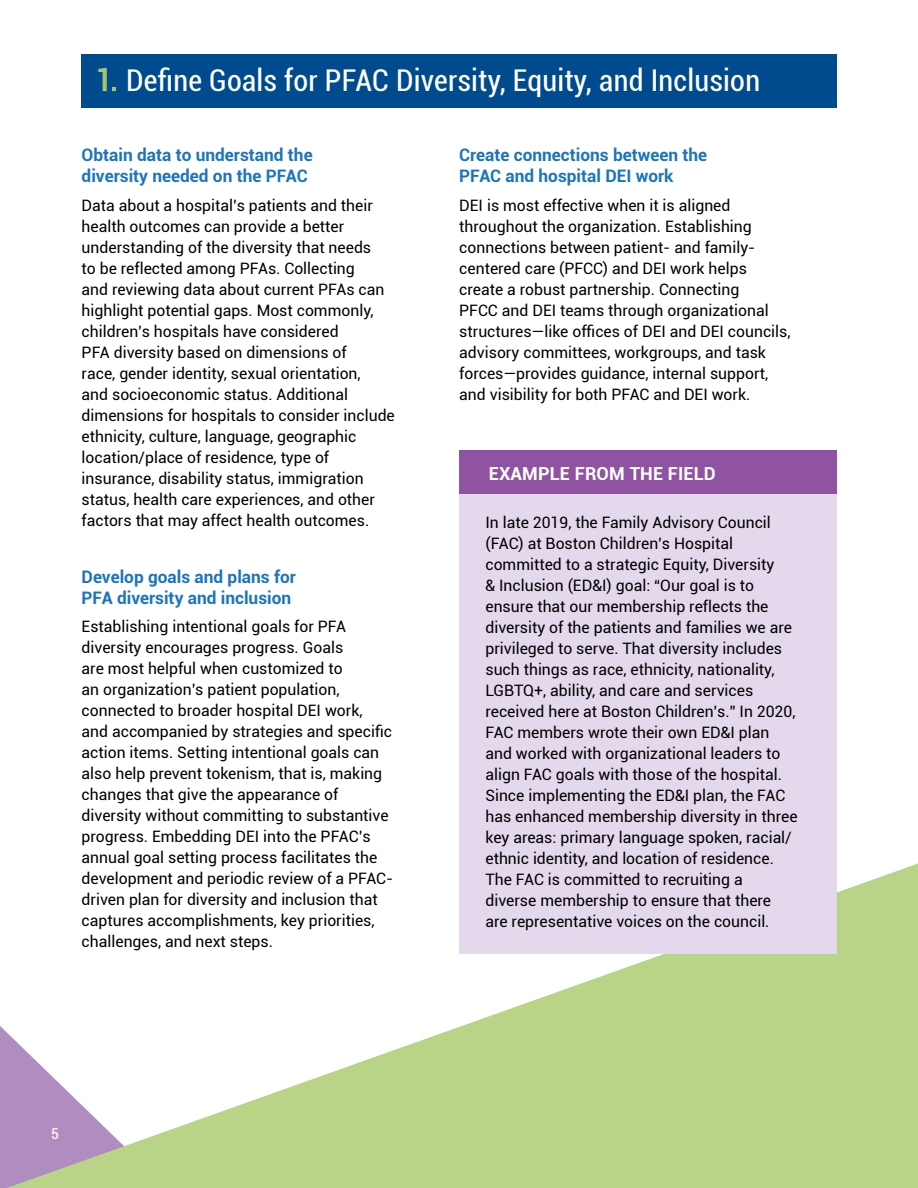
<style>
.page{position:relative;width:918px;height:1188px;background:#fff}
.page>*{position:absolute;margin:0;border:0;box-sizing:border-box;transform-origin:0 0}
.t1{font:condensed 30px "Roboto";letter-spacing:.01em;color:#fff}
.t2{font:700 18px "Roboto";letter-spacing:.01em;color:#fff}
.t3{font:700 17.25px/21px "Roboto";color:#1c75bc}
.t4{font:15.75px/21px "Roboto";color:#000}
.t5{font:condensed 15px "Roboto";color:#fff}
.s1{font-size:30.75px;color:#a9ca6b}
</style>
<div class="page">
<svg style="left:0;top:1026px;width:7px;height:162px"></svg>
<svg style="left:7px;top:864px;width:911px;height:324px;fill:#b9d387"></svg>
<div style="left:81px;top:54px;width:756px;height:54px;background:#004b8d"></div>
<div style="left:459px;top:450px;width:378px;height:504px;background:#e4d9ec"></div>
<div style="left:459px;top:450px;width:378px;height:44px;background:#8f53a1"></div>
<h1 class="t1" style="left:96px;top:59px;width:666px"><span class="s1">1.</span> Define Goals for PFAC Diversity, Equity, and Inclusion</h1>
<p class="t3" style="left:82px;top:144px;width:233px">Obtain data to understand the diversity needed on the PFAC</p>
<p class="t4" style="left:82px;top:194px;width:315px">Data about a hospital’s patients and their health outcomes can provide a better understanding of the diversity that needs<br>to be reflected among PFAs. Collecting<br>and reviewing data about current PFAs can highlight potential gaps. Most commonly, children’s hospitals have considered<br>PFA diversity based on dimensions of<br>race, gender identity, sexual orientation,<br>and socioeconomic status. Additional dimensions for hospitals to consider include ethnicity, culture, language, geographic location/place of residence, type of insurance, disability status, immigration status, health care experiences, and other factors that may affect health outcomes.</p>
<p class="t3" style="left:82px;top:566px;width:216px">Develop goals and plans for<br>PFA diversity and inclusion</p>
<p class="t4" style="left:82px;top:616px;width:313px">Establishing intentional goals for PFA diversity encourages progress. Goals<br>are most helpful when customized to<br>an organization’s patient population, connected to broader hospital DEI work,<br>and accompanied by strategies and specific action items. Setting intentional goals can also help prevent tokenism, that is, making changes that give the appearance of diversity without committing to substantive progress. Embedding DEI into the PFAC’s annual goal setting process facilitates the development and periodic review of a PFAC&shy;driven plan for diversity and inclusion that captures accomplishments, key priorities, challenges, and next steps.</p>
<p class="t3" style="left:459px;top:144px;width:250px">Create connections between the<br>PFAC and hospital DEI work</p>
<p class="t4" style="left:459px;top:194px;width:333px">DEI is most effective when it is aligned throughout the organization. Establishing connections between patient- and family&shy;centered care (PFCC) and DEI work helps create a robust partnership. Connecting<br>PFCC and DEI teams through organizational structures—like offices of DEI and DEI councils, advisory committees, workgroups, and task forces—provides guidance, internal support, and visibility for both PFAC and DEI work.</p>
<p class="t2" style="left:489px;top:461px;width:229px">EXAMPLE FROM THE FIELD</p>
<p class="t4" style="left:485px;top:511px;width:314px">In late 2019, the Family Advisory Council (FAC) at Boston Children’s Hospital committed to a strategic Equity, Diversity<br>&amp; Inclusion (ED&amp;I) goal: “Our goal is to ensure that our membership reflects the diversity of the patients and families we are privileged to serve. That diversity includes such things as race, ethnicity, nationality, LGBTQ+, ability, and care and services received here at Boston Children’s.” In 2020, FAC members wrote their own ED&amp;I plan and worked with organizational leaders to align FAC goals with those of the hospital.<br>Since implementing the ED&amp;I plan, the FAC has enhanced membership diversity in three key areas: primary language spoken, racial/ ethnic identity, and location of residence.<br>The FAC is committed to recruiting a diverse membership to ensure that there<br>are representative voices on the council.</p>
<p class="t5" style="left:51px;top:1124px;width:9px">5</p>
</div>
